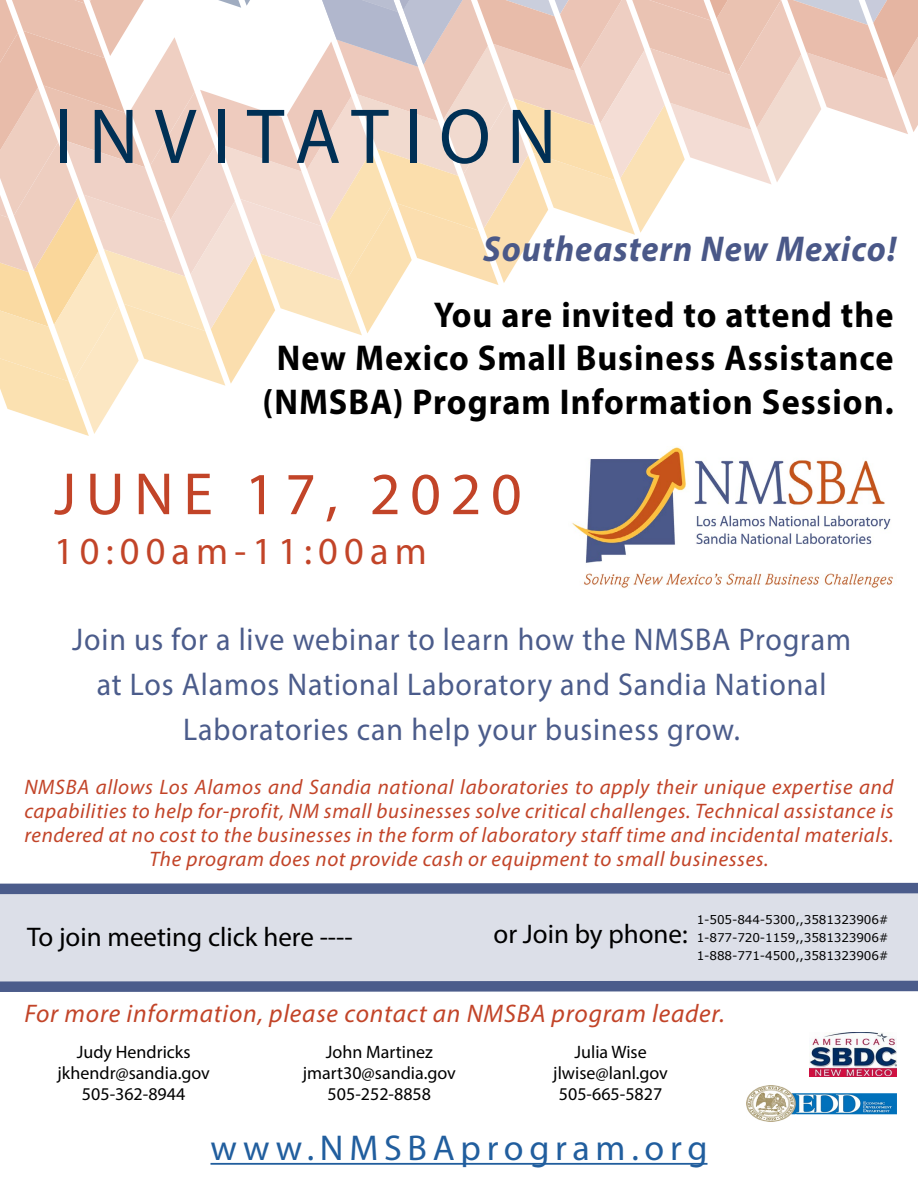
<style>
.page{position:relative;width:918px;height:1188px;background:#fff}
.page>*{position:absolute;margin:0;border:0;box-sizing:border-box;transform-origin:0 0}
.t1{font:78.6px "Myriad Pro";letter-spacing:.22em;color:#003055;scale:.95 1}
.t2{font:60px "Myriad Pro";letter-spacing:.16em;color:#c24428}
.t3{font:38.4px "Myriad Pro";letter-spacing:.16em;color:#c24428}
.t4{font:700 36px/43.2px "Myriad Pro";letter-spacing:.03em;color:#000;text-align:right;scale:.95 1}
.t5{font:italic 700 36px "Myriad Pro";letter-spacing:.03em;color:#4a5888;scale:.95 1}
.t6{font:36px "Myriad Pro";letter-spacing:.16em;color:#215e9e}
.t7{font:31.5px/45px "Myriad Pro";letter-spacing:.03em;color:#4b5c8b;text-align:center;scale:.95 1}
.t8{font:27px "Myriad Pro";color:#000}
.t9{font:italic 25.5px "Myriad Pro";letter-spacing:.03em;color:#c24428}
.t10{font:italic 21px/24px "Myriad Pro";letter-spacing:.03em;color:#c24428;text-align:center}
.t11{font:18px/21px "Myriad Pro";color:#000;text-align:center}
.t12{font:12px/18.3px "Verdana";letter-spacing:-.01em;color:#000;text-align:justify}
</style>
<div class="page">
<div style="left:0;top:888px;width:918px;height:95px;background:#dcdfe8"></div>
<img style="left:572px;top:447px;width:321px;height:141px">
<svg style="left:0;top:0;width:918px;height:436px"></svg>
<hr style="left:210px;top:1163px;width:498px;height:2px;background:#215e9e">
<svg style="left:0;top:882px;width:918px;height:13px;background:#6a789e"></svg>
<svg style="left:0;top:980px;width:918px;height:12px;background:#5e6d97"></svg>
<img style="left:810px;top:1032px;width:86px;height:45px">
<img style="left:747px;top:1086px;width:149px;height:35px">
<h1 class="t1" style="left:55px;top:88px;width:529px">INVITATION</h1>
<h3 class="t5" style="left:483px;top:225px;width:436px">Southeastern New Mexico!</h3>
<h3 class="t4" style="left:263px;top:292px;width:666px">You are invited to attend the<br>New Mexico Small Business Assistance (NMSBA) Program Information Session.</h3>
<h2 class="t2" style="left:54px;top:457px;width:469px">JUNE 17, 2020</h2>
<h3 class="t3" style="left:54px;top:527px;width:374px">10:00am-11:00am</h3>
<h3 class="t7" style="left:72px;top:617px;width:821px">Join us for a live webinar to learn how the NMSBA Program at Los Alamos National Laboratory and Sandia National<br>Laboratories can help your business grow.</h3>
<p class="t10" style="left:24px;top:775px;width:871px">NMSBA allows Los Alamos and Sandia national laboratories to apply their unique expertise and capabilities to help for-profit, NM small businesses solve critical challenges. Technical assistance is rendered at no cost to the businesses in the form of laboratory staff time and incidental materials.<br>The program does not provide cash or equipment to small businesses.</p>
<p class="t8" style="left:27px;top:920px;width:327px">To join meeting click here ----</p>
<p class="t8" style="left:494px;top:918px;width:196px">or Join by phone:</p>
<p class="t12" style="left:697px;top:910px;width:194px">1-505-844-5300,,3581323906# 1-877-720-1159,,3581323906# 1-888-771-4500,,3581323906#</p>
<p class="t9" style="left:24px;top:998px;width:702px">For more information, please contact an NMSBA program leader.</p>
<p class="t11" style="left:57px;top:1041px;width:154px">Judy Hendricks jkhendr@sandia.gov<br>505-362-8944</p>
<p class="t11" style="left:303px;top:1041px;width:155px">John Martinez jmart30@sandia.gov<br>505-252-8858</p>
<p class="t11" style="left:553px;top:1041px;width:116px">Julia Wise jlwise@lanl.gov<br>505-665-5827</p>
<h3 class="t6" style="left:210px;top:1126px;width:499px">www.NMSBAprogram.org</h3>
</div>
